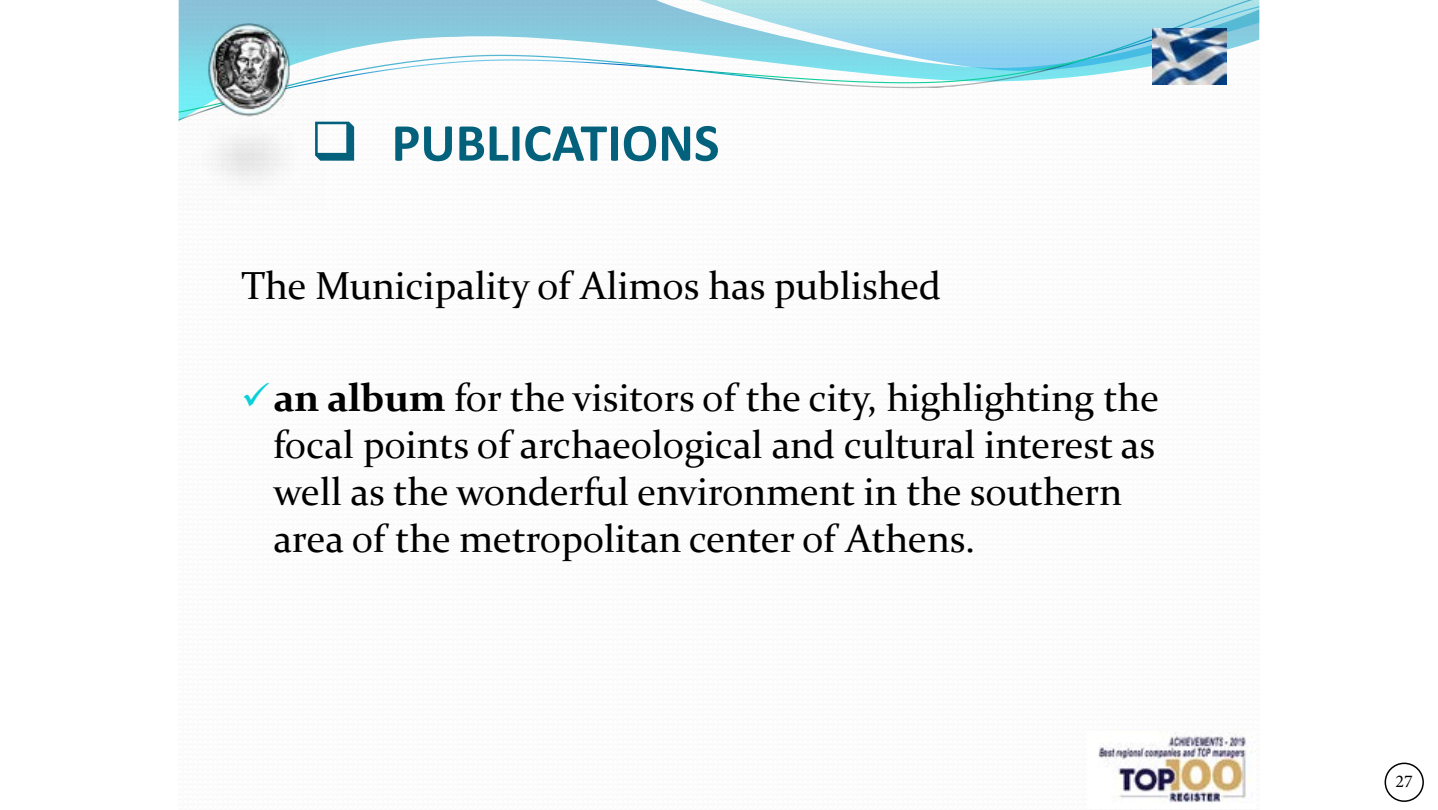
<style>
.page{position:relative;width:1438px;height:810px;background:#fff}
.page>*{position:absolute;margin:0;border:0;box-sizing:border-box;transform-origin:0 0}
.t1{font:700 54px "Calibri";color:#04617b}
.t2{font:39px/46.8px "Constantia";color:#000}
.t3{font:18px "Minion Pro";color:#000}
.s1{color:#0bd0d9}
.s2{font-weight:700}
</style>
<div class="page">
<svg style="left:179px;top:0;width:1073px;height:6px;background:#a0d4e1"></svg>
<svg style="left:179px;top:6px;width:1080px;height:83px"></svg>
<img style="left:1152px;top:29px;width:74px;height:56px">
<img style="left:179px;top:24px;width:147px;height:162px">
<img style="left:1098px;top:732px;width:155px;height:71px">
<div style="left:1384px;top:763px;width:39px;height:39px;border:2px solid #000;border-radius:50%"></div>
<h1 class="t1" style="left:310px;top:108px;width:410px">❑ PUBLICATIONS</h1>
<p class="t2" style="left:241px;top:261px;width:701px">The Municipality of Alimos has published</p>
<p class="t2" style="left:273px;top:373px;width:886px;text-indent:-32px"><span class="s1">✓</span><span class="s2">an album</span> for the visitors of the city, highlighting the focal points of archaeological and cultural interest as well as the wonderful environment in the southern area of the metropolitan center of Athens.</p>
<p class="t3" style="left:1395px;top:770px;width:19px">27</p>
</div>
